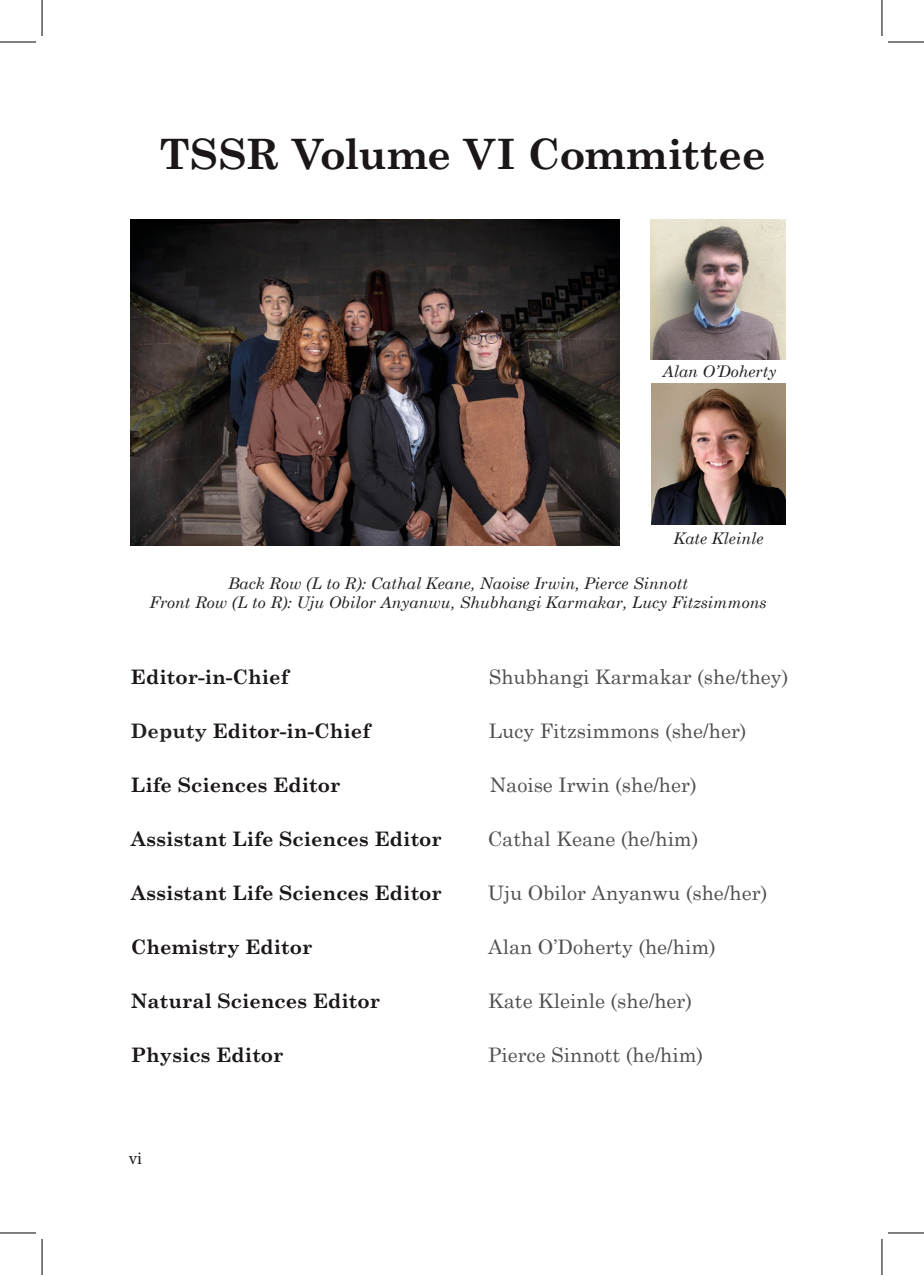
<style>
.page{position:relative;width:924px;height:1275px;background:#fff}
.page>*{position:absolute;margin:0;border:0;box-sizing:border-box;transform-origin:0 0}
.t1{font:700 42px "Century Schoolbook";letter-spacing:-.01em;color:#1b1617}
.t2{font:20px "Century Schoolbook";color:#504f50}
.t3{font:700 20px "Century Schoolbook";color:#1b1617}
.t4{font:18px "Minion Pro";color:#1b1617}
.t5{font:italic 16px "Century Schoolbook";color:#232021}
.s1{color:#232021}
</style>
<div class="page">
<img style="left:130px;top:219px;width:489px;height:326px">
<img style="left:650px;top:219px;width:135px;height:140px">
<img style="left:651px;top:383px;width:134px;height:141px">
<hr style="left:0;top:42px;width:36px;height:1px;background:#000">
<hr style="left:887px;top:42px;width:36px;height:1px;background:#000">
<hr style="left:0;top:1232px;width:36px;height:1px;background:#000">
<hr style="left:887px;top:1232px;width:36px;height:1px;background:#000">
<hr style="left:42px;top:0;width:1px;height:36px;background:#000">
<hr style="left:42px;top:1239px;width:1px;height:36px;background:#000">
<hr style="left:881px;top:0;width:1px;height:36px;background:#000">
<hr style="left:881px;top:1239px;width:1px;height:36px;background:#000">
<p class="t1" style="left:159px;top:121px;width:607px">TSSR Volume VI Committee</p>
<p class="t5" style="left:662px;top:359px;width:115px">Alan O’Doherty</p>
<p class="t5" style="left:673px;top:526px;width:92px">Kate Kleinle</p>
<p class="t5" style="left:228px;top:571px;width:461px">Back Row (L to R): Cathal Keane, Naoise Irwin, Pierce Sinnott</p>
<p class="t5" style="left:149px;top:590px;width:618px">Front Row (L to R): Uju Obilor Anyanwu, Shubhangi Karmakar, Lucy Fitzsimmons</p>
<p class="t3" style="left:131px;top:661px;width:159px">Editor-in-Chief</p>
<p class="t2" style="left:488px;top:660px;width:301px">Shubhangi Karmakar (she/they)</p>
<p class="t3" style="left:131px;top:715px;width:241px"><span class="s1">Deputy</span> Editor-in-Chief</p>
<p class="t2" style="left:488px;top:714px;width:259px">Lucy Fitzsimmons (she/her)</p>
<p class="t3" style="left:131px;top:769px;width:211px">Life Sciences Editor</p>
<p class="t2" style="left:489px;top:768px;width:208px">Naoise Irwin (she/her)</p>
<p class="t3" style="left:131px;top:823px;width:312px">Assistant Life Sciences Editor</p>
<p class="t2" style="left:487px;top:822px;width:212px">Cathal Keane (he/him)</p>
<p class="t3" style="left:131px;top:877px;width:312px">Assistant Life Sciences Editor</p>
<p class="t2" style="left:487px;top:876px;width:281px">Uju Obilor Anyanwu (she/her)</p>
<p class="t3" style="left:131px;top:931px;width:183px">Chemistry Editor</p>
<p class="t2" style="left:488px;top:930px;width:229px">Alan O’Doherty (he/him)</p>
<p class="t3" style="left:131px;top:985px;width:250px">Natural Sciences Editor</p>
<p class="t2" style="left:488px;top:984px;width:205px">Kate Kleinle (she/her)</p>
<p class="t3" style="left:131px;top:1039px;width:154px">Physics Editor</p>
<p class="t2" style="left:488px;top:1038px;width:216px">Pierce Sinnott (he/him)</p>
<p class="t4" style="left:129px;top:1146px;width:15px">vi</p>
</div>
